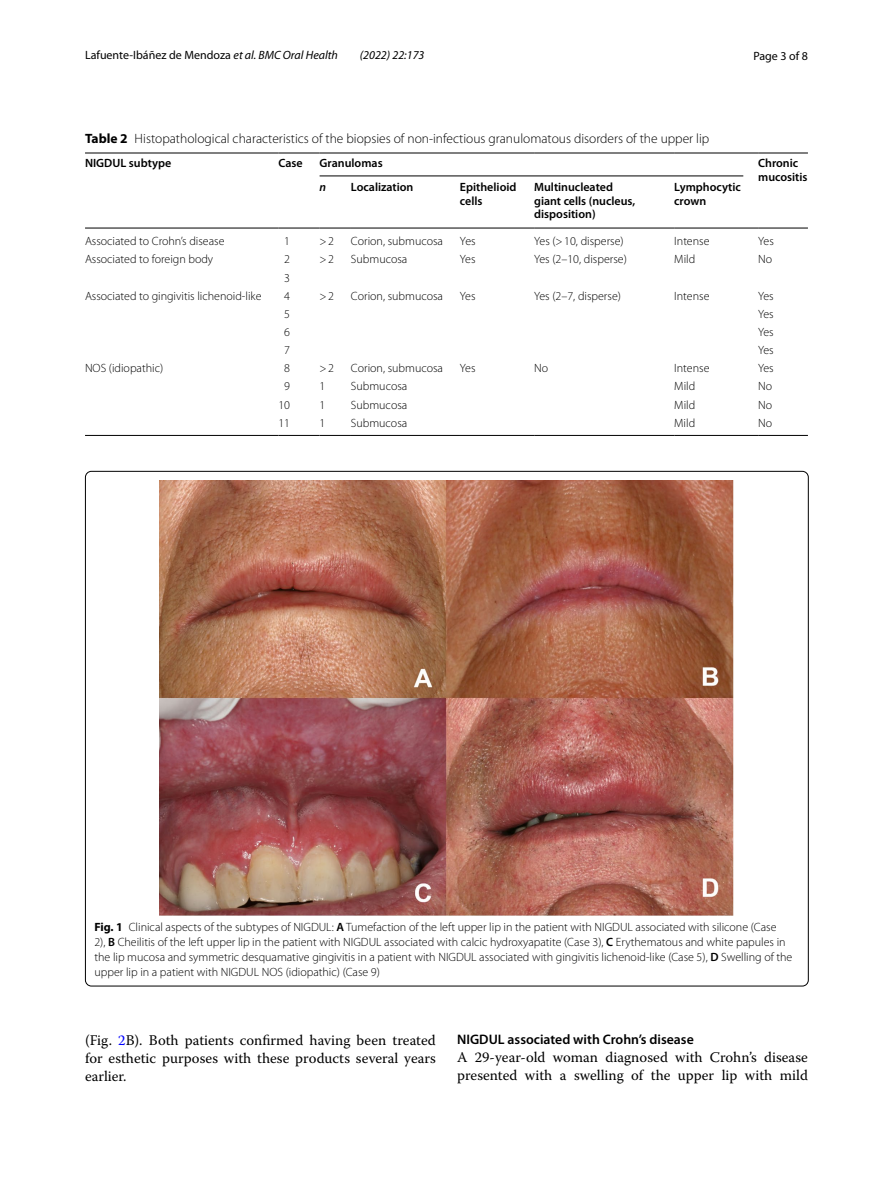
<style>
.page{position:relative;width:893px;height:1187px;background:#fff}
.page>*{position:absolute;margin:0;border:0;box-sizing:border-box;transform-origin:0 0}
.t1{font:14.7px/18px "Warnock Pro";color:#000;text-align:justify}
.t2{font:600 13.8px "Myriad Pro";color:#000}
.t3{font:300 13.5px "Myriad Pro";color:#000}
.t4{font:300 12px/15px "Myriad Pro";color:#000}
.t5{font:600 12px/13.5px "Myriad Pro";color:#000}
.t6{font:12px "Myriad Pro";color:#000}
.t7{font:italic 12px "Myriad Pro";color:#000}
.t8{font:italic 600 12px "Myriad Pro";color:#000}
.s1{font-style:italic}
.s2{font-weight:700}
.s3{font-weight:600}
.s4{color:#00f}
</style>
<div class="page">
<hr style="left:85px;top:153px;width:193px;height:1px;background:#000">
<hr style="left:85px;top:228px;width:193px;height:1px;background:#000">
<hr style="left:278px;top:153px;width:42px;height:1px;background:#000">
<hr style="left:278px;top:228px;width:42px;height:1px;background:#000">
<hr style="left:320px;top:153px;width:31px;height:1px;background:#000">
<hr style="left:351px;top:153px;width:109px;height:1px;background:#000">
<hr style="left:460px;top:153px;width:74px;height:1px;background:#000">
<hr style="left:534px;top:153px;width:140px;height:1px;background:#000">
<hr style="left:674px;top:153px;width:84px;height:1px;background:#000">
<hr style="left:758px;top:153px;width:50px;height:1px;background:#000">
<hr style="left:758px;top:228px;width:50px;height:1px;background:#000">
<hr style="left:320px;top:228px;width:31px;height:1px;background:#000">
<hr style="left:351px;top:228px;width:109px;height:1px;background:#000">
<hr style="left:460px;top:228px;width:74px;height:1px;background:#000">
<hr style="left:534px;top:228px;width:140px;height:1px;background:#000">
<hr style="left:674px;top:228px;width:84px;height:1px;background:#000">
<hr style="left:85px;top:435px;width:193px;height:1px;background:#000">
<hr style="left:460px;top:435px;width:74px;height:1px;background:#000">
<hr style="left:534px;top:435px;width:140px;height:1px;background:#000">
<hr style="left:278px;top:435px;width:42px;height:1px;background:#000">
<hr style="left:320px;top:435px;width:31px;height:1px;background:#000">
<hr style="left:351px;top:435px;width:109px;height:1px;background:#000">
<hr style="left:674px;top:435px;width:84px;height:1px;background:#000">
<hr style="left:758px;top:435px;width:50px;height:1px;background:#000">
<hr style="left:320px;top:176px;width:423px;height:1px;background:#000">
<img style="left:160px;top:480px;width:574px;height:435px">
<p class="t6" style="left:85px;top:48px;width:254px">Lafuente‑Ibáñez de Mendoza <span class="s1">et al. BMC Oral Health</span></p>
<p class="t7" style="left:360px;top:48px;width:66px">(2022) 22:173</p>
<p class="t6" style="left:753px;top:48px;width:56px">Page 3 of 8</p>
<p class="t3" style="left:85px;top:131px;width:626px"><span class="s2">Table 2</span> Histopathological characteristics of the biopsies of non-infectious granulomatous disorders of the upper lip</p>
<p class="t5" style="left:85px;top:156px;width:88px">NIGDUL subtype</p>
<p class="t5" style="left:278px;top:156px;width:26px">Case</p>
<p class="t5" style="left:320px;top:156px;width:65px">Granulomas</p>
<p class="t5" style="left:758px;top:156px;width:51px">Chronic mucositis</p>
<p class="t8" style="left:320px;top:179px;width:8px">n</p>
<p class="t5" style="left:351px;top:180px;width:64px">Localization</p>
<p class="t5" style="left:460px;top:180px;width:58px">Epithelioid cells</p>
<p class="t5" style="left:534px;top:180px;width:103px">Multinucleated giant cells (nucleus, disposition)</p>
<p class="t5" style="left:674px;top:180px;width:68px">Lymphocytic crown</p>
<p class="t4" style="left:85px;top:234px;width:141px">Associated to Crohn’s disease</p>
<p class="t4" style="left:284px;top:234px;width:7px">1</p>
<p class="t4" style="left:320px;top:234px;width:16px">&gt;2</p>
<p class="t4" style="left:351px;top:234px;width:94px">Corion, submucosa</p>
<p class="t4" style="left:460px;top:234px;width:17px">Yes</p>
<p class="t4" style="left:534px;top:234px;width:91px">Yes (&gt;10, disperse)</p>
<p class="t4" style="left:674px;top:234px;width:37px">Intense</p>
<p class="t4" style="left:758px;top:234px;width:17px">Yes</p>
<p class="t4" style="left:85px;top:252px;width:130px">Associated to foreign body</p>
<p class="t4" style="left:284px;top:252px;width:7px">2</p>
<p class="t4" style="left:320px;top:252px;width:16px">&gt;2</p>
<p class="t4" style="left:351px;top:252px;width:58px">Submucosa</p>
<p class="t4" style="left:460px;top:252px;width:17px">Yes</p>
<p class="t4" style="left:534px;top:252px;width:94px">Yes (2–10, disperse)</p>
<p class="t4" style="left:674px;top:252px;width:23px">Mild</p>
<p class="t4" style="left:758px;top:252px;width:16px">No</p>
<p class="t4" style="left:284px;top:270px;width:7px">3</p>
<p class="t4" style="left:85px;top:288px;width:178px">Associated to gingivitis lichenoid-like</p>
<p class="t4" style="left:284px;top:288px;width:7px">4</p>
<p class="t4" style="left:320px;top:288px;width:16px">&gt;2</p>
<p class="t4" style="left:351px;top:288px;width:94px">Corion, submucosa</p>
<p class="t4" style="left:460px;top:288px;width:17px">Yes</p>
<p class="t4" style="left:534px;top:288px;width:88px">Yes (2–7, disperse)</p>
<p class="t4" style="left:674px;top:288px;width:37px">Intense</p>
<p class="t4" style="left:758px;top:288px;width:17px">Yes</p>
<p class="t4" style="left:284px;top:306px;width:7px">5</p>
<p class="t4" style="left:758px;top:306px;width:17px">Yes</p>
<p class="t4" style="left:284px;top:324px;width:7px">6</p>
<p class="t4" style="left:758px;top:324px;width:17px">Yes</p>
<p class="t4" style="left:284px;top:343px;width:7px">7</p>
<p class="t4" style="left:758px;top:343px;width:17px">Yes</p>
<p class="t4" style="left:85px;top:361px;width:80px">NOS (idiopathic)</p>
<p class="t4" style="left:284px;top:361px;width:7px">8</p>
<p class="t4" style="left:320px;top:361px;width:16px">&gt;2</p>
<p class="t4" style="left:351px;top:361px;width:94px">Corion, submucosa</p>
<p class="t4" style="left:460px;top:361px;width:17px">Yes</p>
<p class="t4" style="left:534px;top:361px;width:16px">No</p>
<p class="t4" style="left:674px;top:361px;width:37px">Intense</p>
<p class="t4" style="left:758px;top:361px;width:17px">Yes</p>
<p class="t4" style="left:284px;top:379px;width:7px">9</p>
<p class="t4" style="left:320px;top:379px;width:7px">1</p>
<p class="t4" style="left:351px;top:379px;width:58px">Submucosa</p>
<p class="t4" style="left:674px;top:379px;width:23px">Mild</p>
<p class="t4" style="left:758px;top:379px;width:16px">No</p>
<p class="t4" style="left:278px;top:397px;width:13px">10</p>
<p class="t4" style="left:319px;top:397px;width:7px">1</p>
<p class="t4" style="left:351px;top:397px;width:58px">Submucosa</p>
<p class="t4" style="left:674px;top:397px;width:23px">Mild</p>
<p class="t4" style="left:758px;top:397px;width:16px">No</p>
<p class="t4" style="left:278px;top:415px;width:13px">11</p>
<p class="t4" style="left:319px;top:415px;width:7px">1</p>
<p class="t4" style="left:351px;top:415px;width:58px">Submucosa</p>
<p class="t4" style="left:674px;top:415px;width:23px">Mild</p>
<p class="t4" style="left:758px;top:415px;width:16px">No</p>
<p class="t4" style="left:94px;top:919px;width:699px"><span class="s2">Fig. 1</span> Clinical aspects of the subtypes of NIGDUL: <span class="s3">A</span> Tumefaction of the left upper lip in the patient with NIGDUL associated with silicone (Case<br>2), <span class="s3">B</span> Cheilitis of the left upper lip in the patient with NIGDUL associated with calcic hydroxyapatite (Case 3), <span class="s3">C</span> Erythematous and white papules in the lip mucosa and symmetric desquamative gingivitis in a patient with NIGDUL associated with gingivitis lichenoid-like (Case 5), <span class="s3">D</span> Swelling of the upper lip in a patient with NIGDUL NOS (idiopathic) (Case 9)</p>
<p class="t1" style="left:85px;top:1030px;width:352px">(Fig. <span class="s4">2</span>B). Both patients confirmed having been treated for esthetic purposes with these products several years earlier.</p>
<p class="t2" style="left:457px;top:1030px;width:238px">NIGDUL associated with Crohn’s disease</p>
<p class="t1" style="left:457px;top:1048px;width:352px">A 29-year-old woman diagnosed with Crohn’s disease presented with a swelling of the upper lip with mild</p>
</div>
